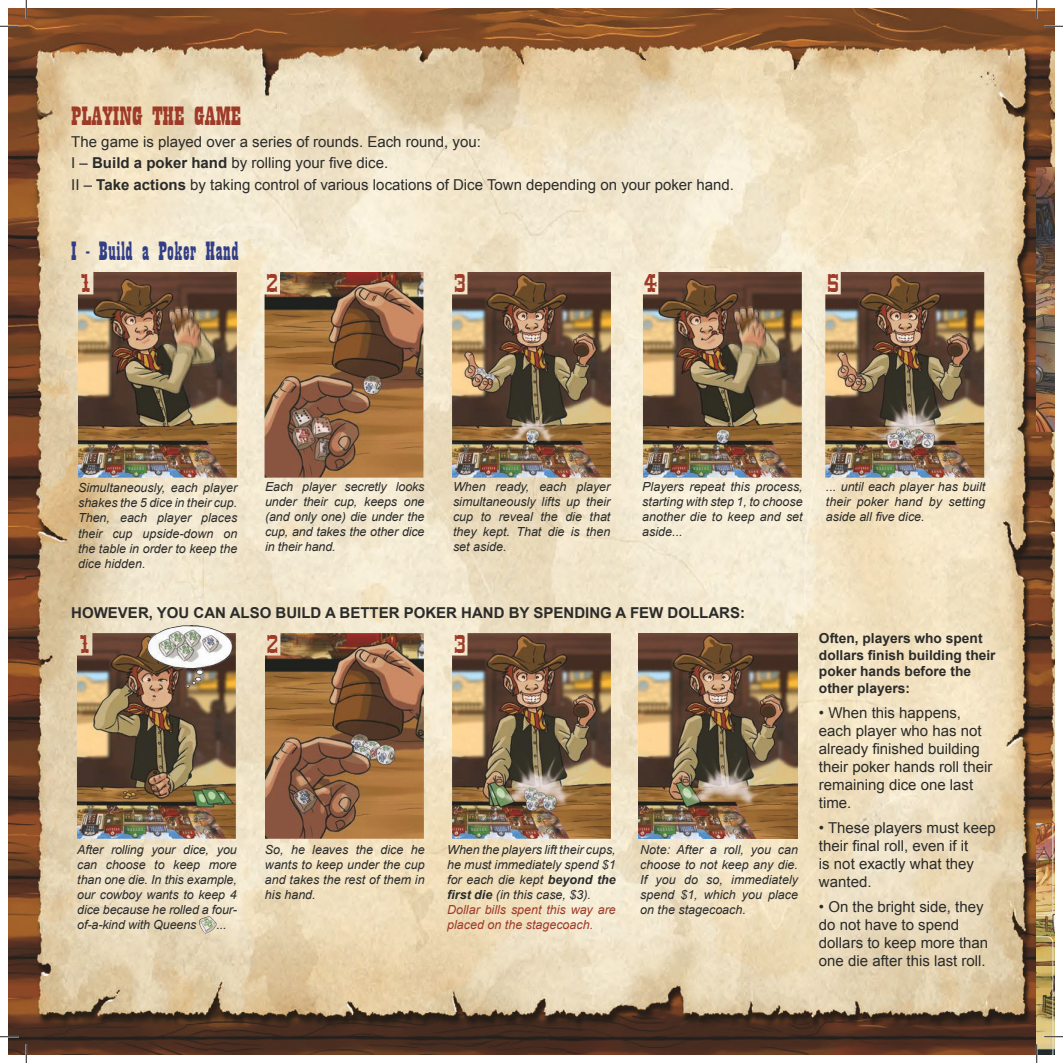
<style>
.page{position:relative;width:1063px;height:1063px;background:#fff}
.page>*{position:absolute;margin:0;border:0;box-sizing:border-box;transform-origin:0 0}
.t1{font:27.5px "Playbill";letter-spacing:.02em;color:#323e86}
.t2{font:27.5px "Playbill";color:#9e3a28;scale:1.2 1}
.t3{font:25px "Western Normal";color:#9e3a28}
.t4{font:15px/18px "Arial";color:#2b2b2a}
.t5{font:700 15px "Arial";color:#2b2b2a}
.t6{font:700 13.75px/16.5px "Arial";color:#2b2b2a}
.t7{font:italic 12.5px/15px "Arial";color:#2b2b2a;text-align:justify}
.s1{font-weight:700}
.s2{color:#9e3a28}
</style>
<div class="page">
<img style="left:9px;top:9px;width:1045px;height:1045px">
<img style="left:78px;top:272px;width:159px;height:205px">
<img style="left:638px;top:633px;width:159px;height:205px">
<img style="left:264px;top:272px;width:159px;height:205px">
<img style="left:452px;top:272px;width:159px;height:205px">
<img style="left:643px;top:272px;width:158px;height:205px">
<img style="left:825px;top:272px;width:159px;height:205px">
<img style="left:77px;top:626px;width:159px;height:212px">
<img style="left:265px;top:633px;width:159px;height:205px">
<img style="left:452px;top:633px;width:159px;height:205px">
<img style="left:147px;top:625px;width:86px;height:62px">
<img style="left:1036px;top:167px;width:18px;height:264px">
<img style="left:1036px;top:823px;width:18px;height:231px">
<img style="left:200px;top:916px;width:16px;height:17px">
<svg style="left:0;top:25px;width:19px;height:2px"></svg>
<svg style="left:1044px;top:25px;width:18px;height:2px"></svg>
<svg style="left:0;top:1035px;width:19px;height:2px"></svg>
<svg style="left:1044px;top:1035px;width:18px;height:2px"></svg>
<svg style="left:25px;top:0;width:2px;height:19px"></svg>
<svg style="left:25px;top:1044px;width:2px;height:18px"></svg>
<svg style="left:1035px;top:0;width:2px;height:19px"></svg>
<svg style="left:1035px;top:1044px;width:2px;height:18px"></svg>
<h1 class="t2" style="left:71px;top:102px;width:143px">PLAYING THE GAME</h1>
<p class="t4" style="left:71px;top:131px;width:664px;line-height:21.5px">The game is played over a series of rounds. Each round, you:<br>I – <span class="s1">Build a poker hand</span> by rolling your five dice.<br>II – <span class="s1">Take actions</span> by taking control of various locations of Dice Town depending on your poker hand.</p>
<h1 class="t1" style="left:71px;top:237px;width:169px">I - Build a Poker Hand</h1>
<h2 class="t3" style="left:81px;top:270px;width:11px">1</h2>
<h2 class="t3" style="left:266px;top:270px;width:13px">2</h2>
<h2 class="t3" style="left:454px;top:270px;width:13px">3</h2>
<h2 class="t3" style="left:643px;top:270px;width:15px">4</h2>
<h2 class="t3" style="left:827px;top:270px;width:13px">5</h2>
<p class="t7" style="left:78px;top:480px;width:161px">Simultaneously, each player shakes the 5 dice in their cup.<br>Then, each player places their cup upside-down on the table in order to keep the dice hidden.</p>
<p class="t7" style="left:265px;top:479px;width:161px">Each player secretly looks under their cup, keeps one (and only one) die under the cup, and takes the other dice in their hand.</p>
<p class="t5" style="left:71px;top:603px;width:675px">HOWEVER, YOU CAN ALSO BUILD A BETTER POKER HAND BY SPENDING A FEW DOLLARS:</p>
<p class="t7" style="left:453px;top:479px;width:159px">When ready, each player simultaneously lifts up their cup to reveal the die that they kept. That die is then set aside.</p>
<p class="t7" style="left:642px;top:479px;width:162px">Players repeat this process, starting with step 1, to choose another die to keep and set aside...</p>
<p class="t7" style="left:825px;top:479px;width:161px">... until each player has built their poker hand by setting aside all five dice.</p>
<h2 class="t3" style="left:80px;top:631px;width:11px">1</h2>
<h2 class="t3" style="left:267px;top:631px;width:13px">2</h2>
<h2 class="t3" style="left:454px;top:631px;width:13px">3</h2>
<p class="t7" style="left:77px;top:841px;width:161px">After rolling your dice, you can choose to keep more than one die. In this example, our cowboy wants to keep 4 dice because he rolled a four&shy;of-a-kind with Queens</p>
<p class="t7" style="left:216px;top:916px;width:12px">...</p>
<p class="t7" style="left:265px;top:841px;width:161px">So, he leaves the dice he wants to keep under the cup and takes the rest of them in his hand.</p>
<p class="t7" style="left:447px;top:841px;width:170px;text-align:left">When the players lift their cups, he must immediately spend $1 for each die kept <span class="s1">beyond the first die</span> (in this case, $3).<br><span class="s2">Dollar bills spent this way are placed on the stagecoach.</span></p>
<p class="t7" style="left:640px;top:841px;width:159px">Note: After a roll, you can choose to not keep any die.<br>If you do so, immediately spend $1, which you place on the stagecoach.</p>
<p class="t6" style="left:818px;top:630px;width:178px">Often, players who spent dollars finish building their poker hands before the other players:</p>
<p class="t4" style="left:818px;top:703px;width:175px">• When this happens, each player who has not already finished building their poker hands roll their remaining dice one last time.</p>
<p class="t4" style="left:818px;top:818px;width:178px">• These players must keep their final roll, even if it<br>is not exactly what they wanted.</p>
<p class="t4" style="left:818px;top:897px;width:171px">• On the bright side, they do not have to spend dollars to keep more than one die after this last roll.</p>
</div>
